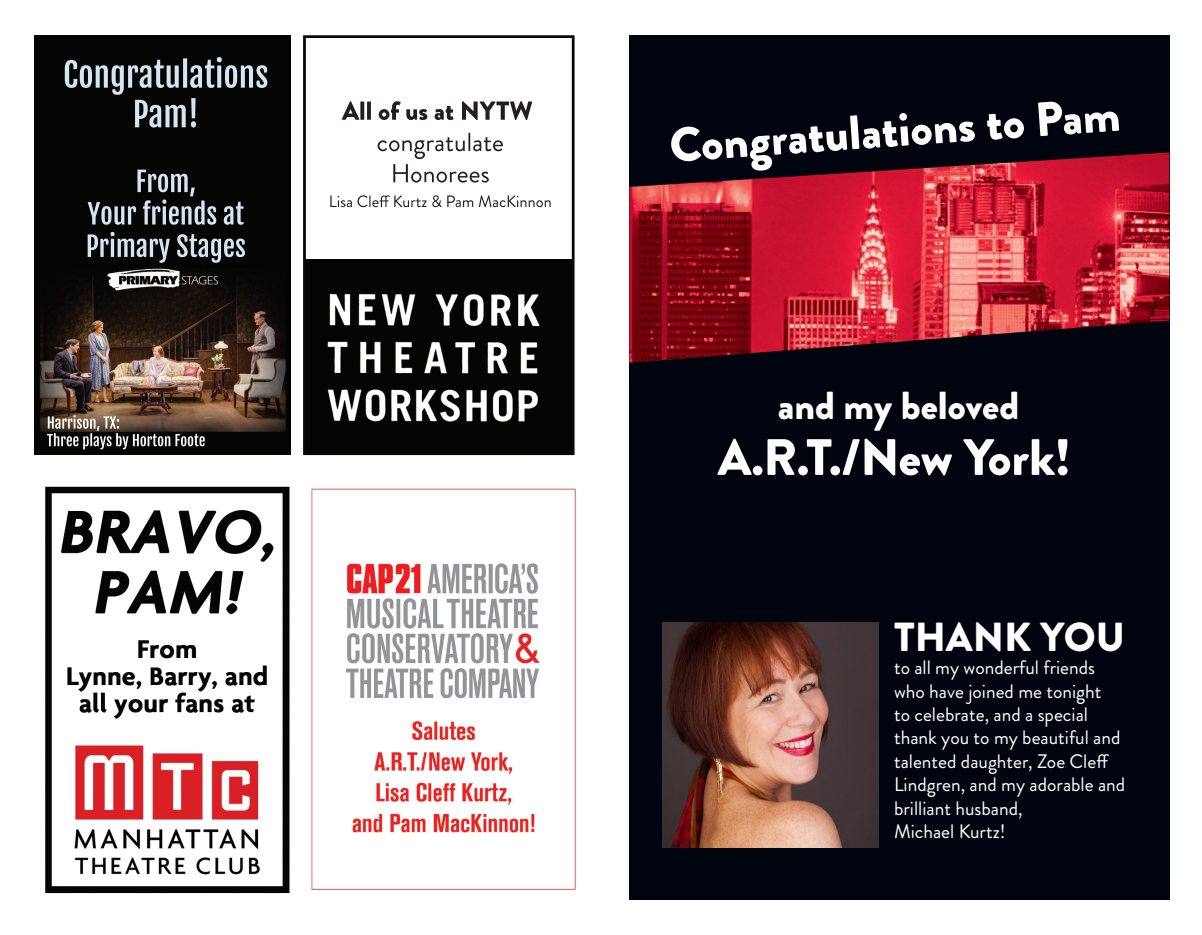
<style>
.page{position:relative;width:1202px;height:935px;background:#fff}
.page>*{position:absolute;margin:0;border:0;box-sizing:border-box;transform-origin:0 0}
.t1{font:900 51px "Brandon Grotesque";color:#fff}
.t2{font:900 48px "Brandon Grotesque";color:#fff}
.t3{font:900 40.5px "Brandon Grotesque";color:#fff}
.t4{font:900 39px "Brandon Grotesque";color:#fff}
.t5{font:19.5px/23.4px "Brandon Grotesque";color:#fff}
</style>
<div class="page">
<div style="left:629px;top:35px;width:540px;height:864px;background:#00040f"></div>
<svg style="left:303px;top:35px;width:271px;height:420px"></svg>
<img style="left:305px;top:260px;width:267px;height:192px">
<img style="left:34px;top:36px;width:257px;height:418px">
<img style="left:65px;top:60px;width:59px;height:35px">
<img style="left:48px;top:415px;width:34px;height:13px">
<img style="left:45px;top:486px;width:245px;height:408px">
<img style="left:311px;top:488px;width:265px;height:402px">
<img style="left:662px;top:622px;width:216px;height:224px">
<img style="left:629px;top:152px;width:540px;height:210px">
<h2 class="t2" style="left:667px;top:111px;width:453px;rotate:-4deg">Congratulations to Pam</h2>
<h3 class="t4" style="left:778px;top:378px;width:243px">and my beloved</h3>
<h1 class="t1" style="left:717px;top:421px;width:355px">A.R.T./New York!</h1>
<h3 class="t3" style="left:894px;top:607px;width:232px">THANK YOU</h3>
<p class="t5" style="left:894px;top:655px;width:233px">to all my wonderful friends who have joined me tonight<br>to celebrate, and a special thank you to my beautiful and talented daughter, Zoe Cleff<br>Lindgren, and my adorable and brilliant husband,<br>Michael Kurtz!</p>
</div>
